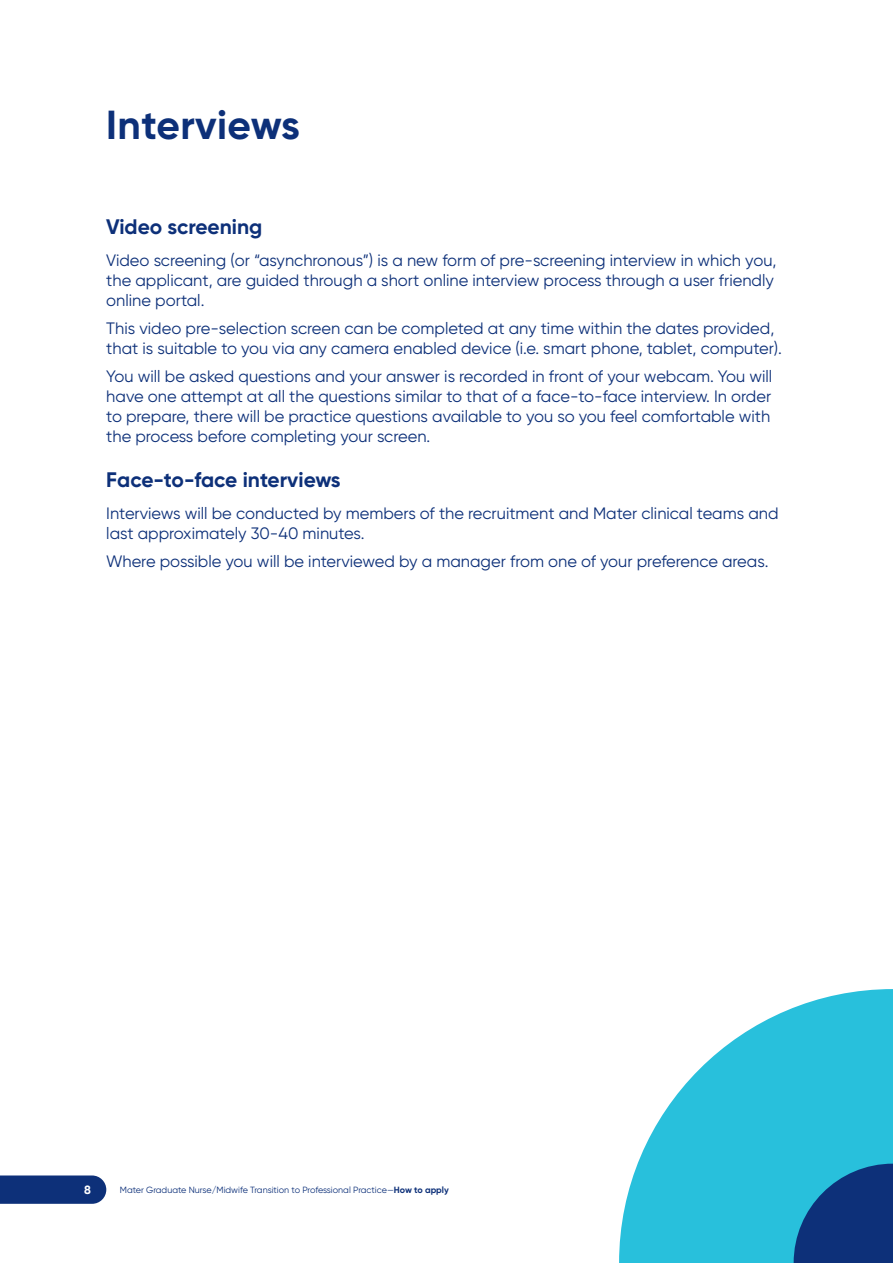
<style>
.page{position:relative;width:893px;height:1263px;background:#fff}
.page>*{position:absolute;margin:0;border:0;box-sizing:border-box;transform-origin:0 0}
.t1{font:700 40.5px "Gilroy";letter-spacing:.01em;color:#0d3079}
.t2{font:700 21px "Gilroy";color:#0d3079}
.t3{font:16.5px/19.8px "Gilroy";color:#0d3079}
.t4{font:700 12px "Gilroy";color:#fff}
.t5{font:9px "Gilroy";color:#0d3079}
.s1{font-weight:700}
</style>
<div class="page">
<svg style="left:0;top:1175px;width:106px;height:29px;background:#183a7f"></svg>
<svg style="left:619px;top:989px;width:274px;height:274px;fill:#28c0dc"></svg>
<svg style="left:794px;top:1164px;width:99px;height:99px;background:#124e8d"></svg>
<h1 class="t1" style="left:106px;top:99px;width:195px">Interviews</h1>
<p class="t2" style="left:106px;top:213px;width:158px">Video screening</p>
<p class="t3" style="left:106px;top:250px;width:672px">Video screening (or “asynchronous”) is a new form of pre-screening interview in which you, the applicant, are guided through a short online interview process through a user friendly online portal.</p>
<p class="t3" style="left:106px;top:318px;width:677px">This video pre-selection screen can be completed at any time within the dates provided, that is suitable to you via any camera enabled device (i.e. smart phone, tablet, computer).</p>
<p class="t3" style="left:106px;top:366px;width:667px">You will be asked questions and your answer is recorded in front of your webcam. You will have one attempt at all the questions similar to that of a face-to-face interview. In order to prepare, there will be practice questions available to you so you feel comfortable with the process before completing your screen.</p>
<p class="t2" style="left:106px;top:466px;width:236px">Face-to-face interviews</p>
<p class="t3" style="left:106px;top:503px;width:674px">Interviews will be conducted by members of the recruitment and Mater clinical teams and last approximately 30-40 minutes.</p>
<p class="t3" style="left:106px;top:551px;width:664px">Where possible you will be interviewed by a manager from one of your preference areas.</p>
<p class="t4" style="left:84px;top:1183px;width:8px">8</p>
<p class="t5" style="left:120px;top:1184px;width:330px">Mater Graduate Nurse/Midwife Transition to Professional Practice—<span class="s1">How to apply</span></p>
</div>
